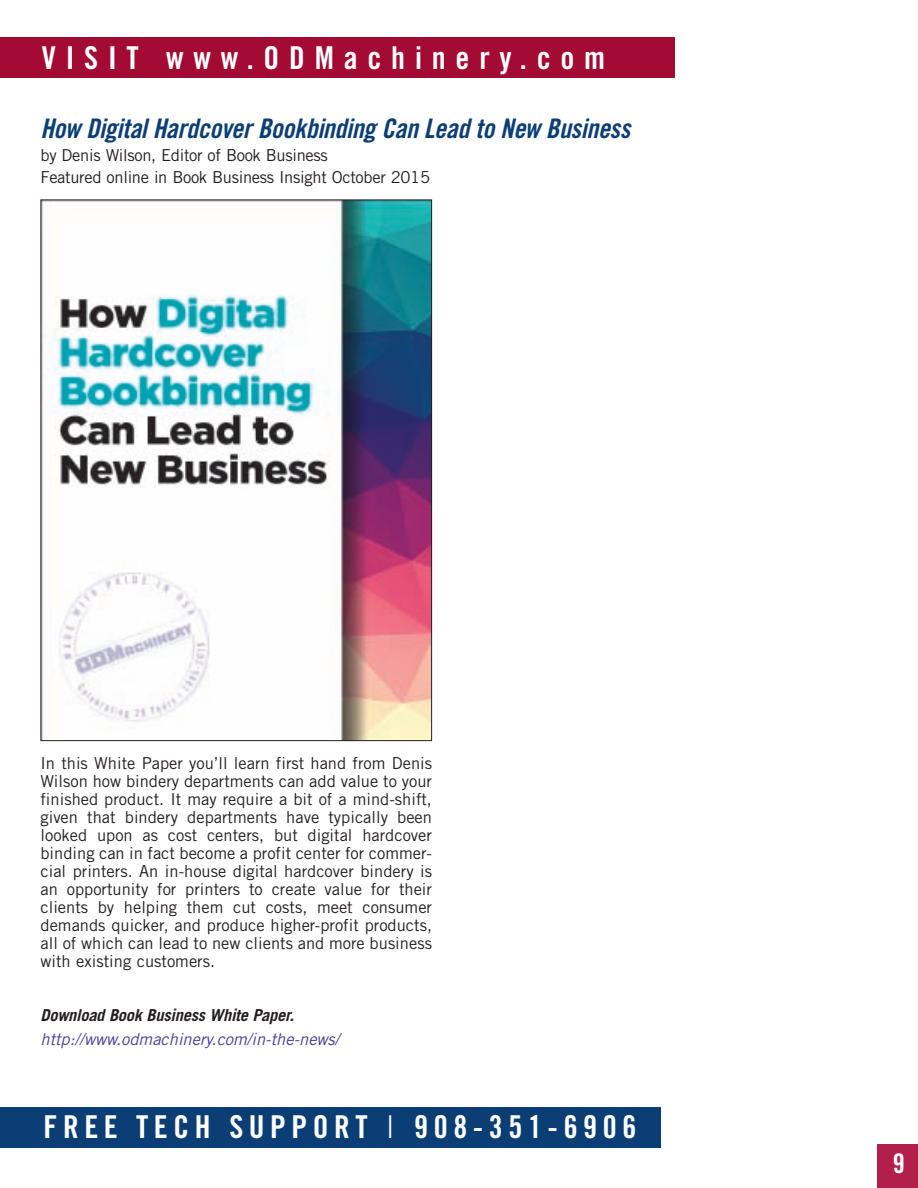
<style>
.page{position:relative;width:918px;height:1188px;background:#fff}
.page>*{position:absolute;margin:0;border:0;box-sizing:border-box;transform-origin:0 0}
.t1{font:31.5px "Trade Gothic Bold Cond Twenty";letter-spacing:.175em;color:#fff}
.t2{font:31.5px "Trade Gothic Bold Cond Twenty";letter-spacing:.31em;color:#fff}
.t3{font:27px "Trade Gothic Bold Cond Twenty Obl";letter-spacing:-.015em;color:#0b3e75}
.t4{font:27px "Trade Gothic Bold Cond Twenty";color:#fff}
.t5{font:16.5px/18px "Trade Gothic";letter-spacing:-.02em;color:#231f20}
.t6{font:italic 16.5px "Trade Gothic";color:#4d3c98}
.t7{font:italic 700 16.5px "Trade Gothic";letter-spacing:-.015em;color:#231f20}
.s1{font-family:"Trade Gothic";font-weight:300}
</style>
<div class="page">
<img style="left:42px;top:202px;width:388px;height:537px">
<div style="left:0;top:38px;width:675px;height:40px;background:#a30a34"></div>
<div style="left:878px;top:1144px;width:40px;height:44px;background:#b31f4b"></div>
<div style="left:0;top:1107px;width:662px;height:41px;background:#0b3e75"></div>
<h1 class="t2" style="left:42px;top:46px;width:565px">VISIT www.ODMachinery.com</h1>
<h2 class="t3" style="left:41px;top:118px;width:591px">How Digital Hardcover Bookbinding Can Lead to New Business</h2>
<p class="t5" style="left:41px;top:145px;width:391px;line-height:22.5px">by Denis Wilson, Editor of Book Business<br>Featured online in Book Business Insight October 2015</p>
<p class="t5" style="left:40px;top:756px;width:393px;text-align:justify">In this White Paper you’ll learn first hand from Denis Wilson how bindery departments can add value to your finished product. It may require a bit of a mind-shift, given that bindery departments have typically been looked upon as cost centers, but digital hardcover binding can in fact become a profit center for commer&shy;cial printers. An in-house digital hardcover bindery is an opportunity for printers to create value for their clients by helping them cut costs, meet consumer demands quicker, and produce higher-profit products, all of which can lead to new clients and more business with existing customers.</p>
<p class="t7" style="left:40px;top:1009px;width:255px">Download Book Business White Paper.</p>
<p class="t6" style="left:40px;top:1034px;width:301px">http://www.odmachinery.com/in-the-news/</p>
<h1 class="t1" style="left:44px;top:1115px;width:594px">FREE TECH SUPPORT <span class="s1">l</span> 908-351-6906</h1>
<h2 class="t4" style="left:893px;top:1153px;width:13px">9</h2>
</div>
